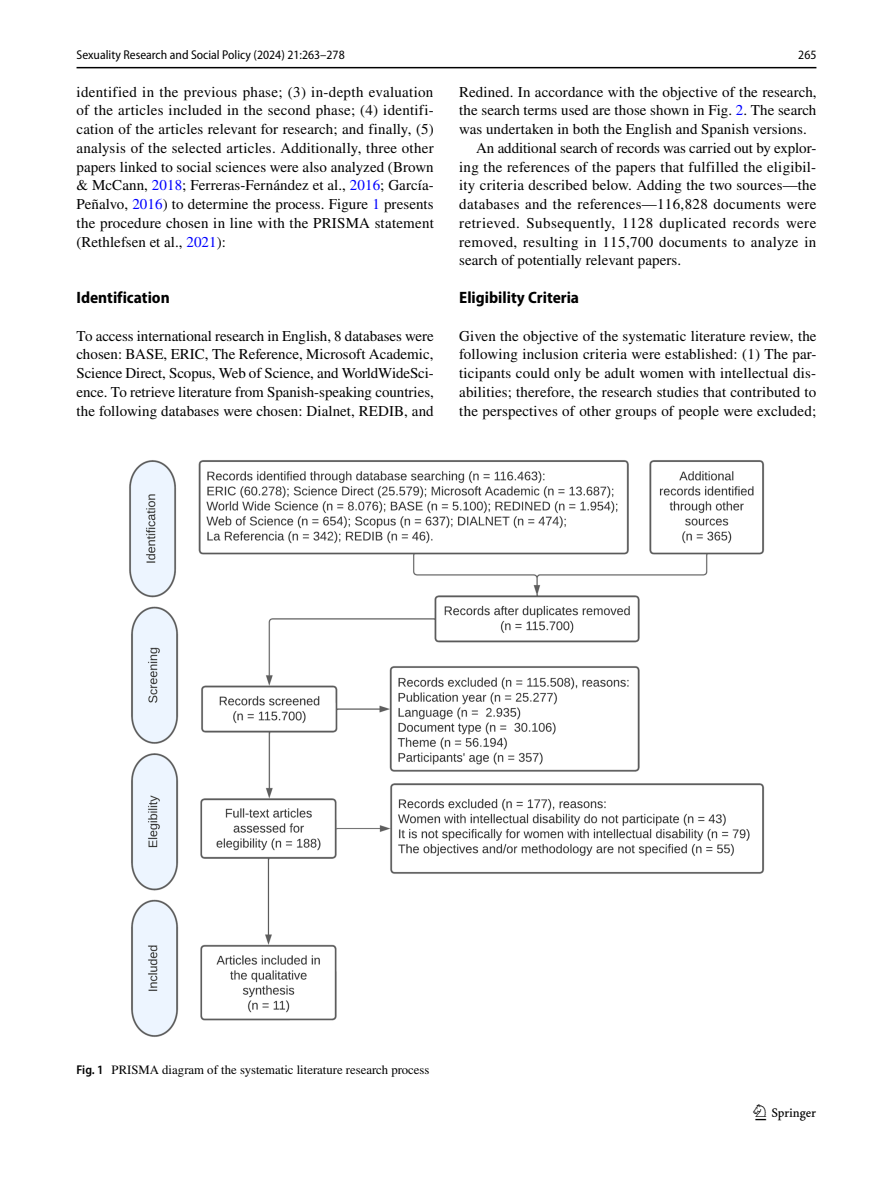
<style>
.page{position:relative;width:893px;height:1187px;background:#fff}
.page>*{position:absolute;margin:0;border:0;box-sizing:border-box;transform-origin:0 0}
.t1{font:22.5px "Springnew Regular 3";color:#000}
.t2{font:700 semi-condensed 16.5px "Myriad Pro";color:#000}
.t3{font:15px/18.8px "STIX";letter-spacing:.01em;color:#000;text-align:justify}
.t4{font:15px "STIX";letter-spacing:.03em;color:#000}
.t5{font:12.75px "STIX";color:#000}
.t6{font:semi-condensed 12.75px "Myriad Pro";color:#000}
.s1{color:#00f}
.s2{font-family:"Myriad Pro";font-weight:600;font-stretch:semi-condensed}
</style>
<div class="page">
<hr style="left:77px;top:67px;width:739px;height:1px;background:#000">
<img style="left:129px;top:460px;width:636px;height:577px">
<p class="t6" style="left:77px;top:48px;width:270px">Sexuality Research and Social Policy (2024) 21:263–278</p>
<p class="t6" style="left:798px;top:48px;width:20px">265</p>
<p class="t3" style="left:77px;top:83px;width:359px">identified in the previous phase; (3) in-depth evaluation of the articles included in the second phase; (4) identifi&shy;cation of the articles relevant for research; and finally, (5) analysis of the selected articles. Additionally, three other papers linked to social sciences were also analyzed (Brown &amp; McCann, <span class="s1">2018</span>; Ferreras-Fernández et al., <span class="s1">2016</span>; García-Peñalvo, <span class="s1">2016</span>) to determine the process. Figure <span class="s1">1</span> presents the procedure chosen in line with the PRISMA statement (Rethlefsen et al., <span class="s1">2021</span>):</p>
<p class="t2" style="left:77px;top:288px;width:95px">Identification</p>
<p class="t3" style="left:77px;top:327px;width:359px">To access international research in English, 8 databases were chosen: BASE, ERIC, The Reference, Microsoft Academic, Science Direct, Scopus, Web of Science, and WorldWideSci&shy;ence. To retrieve literature from Spanish-speaking countries, the following databases were chosen: Dialnet, REDIB, and</p>
<p class="t3" style="left:459px;top:83px;width:359px">Redined. In accordance with the objective of the research,</p>
<p class="t3" style="left:459px;top:102px;width:359px">the search terms used are those shown in Fig. <span class="s1">2</span>. The search</p>
<p class="t3" style="left:459px;top:121px;width:349px">was undertaken in both the English and Spanish versions.</p>
<p class="t3" style="left:476px;top:139px;width:342px">An additional search of records was carried out by explor-</p>
<p class="t3" style="left:459px;top:158px;width:358px">ing the references of the papers that fulfilled the eligibil-</p>
<p class="t3" style="left:459px;top:177px;width:359px">ity criteria described below. Adding the two sources—the</p>
<p class="t3" style="left:459px;top:196px;width:359px">databases and the references—116,828 documents were</p>
<p class="t4" style="left:459px;top:212px;width:359px">retrieved. Subsequently, 1128 duplicated records were</p>
<p class="t3" style="left:459px;top:233px;width:359px">removed, resulting in 115,700 documents to analyze in</p>
<p class="t3" style="left:459px;top:252px;width:223px">search of potentially relevant papers.</p>
<p class="t2" style="left:459px;top:288px;width:121px">Eligibility Criteria</p>
<p class="t3" style="left:459px;top:327px;width:359px">Given the objective of the systematic literature review, the following inclusion criteria were established: (1) The par&shy;ticipants could only be adult women with intellectual dis&shy;abilities; therefore, the research studies that contributed to the perspectives of other groups of people were excluded;</p>
<p class="t5" style="left:77px;top:1060px;width:354px"><span class="s2">Fig. 1</span> PRISMA diagram of the systematic literature research process</p>
<h1 class="t1" style="left:755px;top:1104px;width:62px">1 3</h1>
</div>
